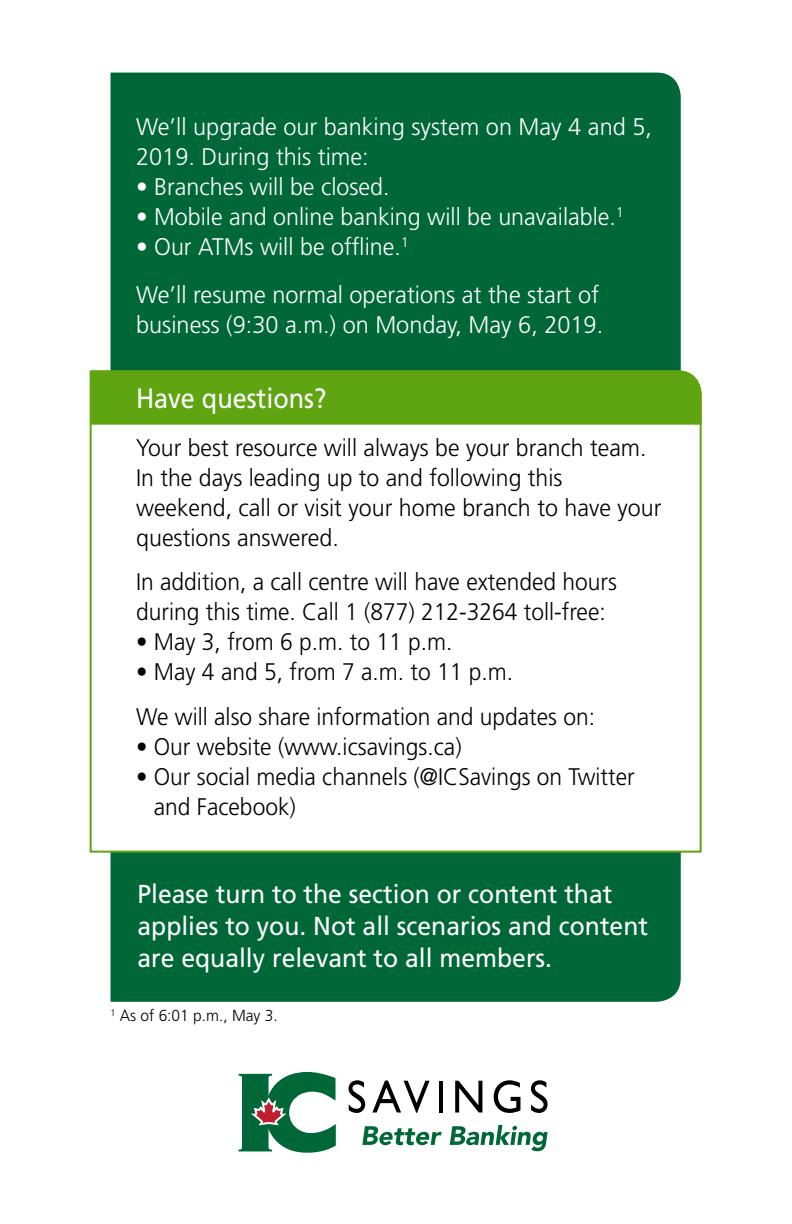
<style>
.page{position:relative;width:792px;height:1224px;background:#fff}
.page>*{position:absolute;margin:0;border:0;box-sizing:border-box;transform-origin:0 0}
.t1{font:28px "Frutiger";color:#fff;scale:.9 1}
.t2{font:26px/32px "Frutiger";color:#fff;scale:.95 1}
.t3{font:300 24px/30px "Frutiger";color:#000;scale:.95 1}
.t4{font:300 24px/30px "Frutiger";color:#fff}
.t5{font:300 24px/30px "Frutiger";color:#000;scale:.96 1}
.t6{font:300 16px "Frutiger";color:#000}
</style>
<div class="page">
<div style="left:111px;top:854px;width:570px;height:148px;background:#006838"></div>
<div style="left:111px;top:73px;width:570px;height:296px;background:#006838"></div>
<svg style="left:89px;top:369px;width:613px;height:485px"></svg>
<div style="left:91px;top:370px;width:611px;height:55px;background:#5fa511"></div>
<svg style="left:239px;top:1072px;width:97px;height:81px"></svg>
<svg style="left:349px;top:1080px;width:16px;height:33px"></svg>
<svg style="left:372px;top:1081px;width:58px;height:32px"></svg>
<hr style="left:439px;top:1081px;width:4px;height:32px;background:#000">
<svg style="left:455px;top:1081px;width:27px;height:32px"></svg>
<svg style="left:494px;top:1080px;width:26px;height:33px"></svg>
<svg style="left:531px;top:1080px;width:17px;height:33px"></svg>
<svg style="left:362px;top:1126px;width:80px;height:19px"></svg>
<svg style="left:450px;top:1125px;width:98px;height:26px"></svg>
<p class="t4" style="left:136px;top:112px;width:517px">We’ll upgrade our banking system on May 4 and 5,<br>2019. During this time:</p>
<p class="t4" style="left:136px;top:172px;width:255px">• Branches will be closed.</p>
<p class="t4" style="left:136px;top:202px;width:489px">• Mobile and online banking will be unavailable.<sup>1</sup></p>
<p class="t4" style="left:136px;top:223px;width:465px;line-height:48px">• Our ATMs will be offline.<sup>1<br></sup>We’ll resume normal operations at the start of</p>
<p class="t4" style="left:136px;top:310px;width:469px">business (9:30 a.m.) on Monday, May 6, 2019.</p>
<p class="t1" style="left:136px;top:382px;width:213px">Have questions?</p>
<p class="t5" style="left:136px;top:433px;width:549px">Your best resource will always be your branch team.<br>In the days leading up to and following this weekend, call or visit your home branch to have your questions answered.</p>
<p class="t3" style="left:136px;top:567px;width:508px">In addition, a call centre will have extended hours during this time. Call 1 (877) 212-3264 toll-free:</p>
<p class="t3" style="left:136px;top:627px;width:335px">• May 3, from 6 p.m. to 11 p.m.</p>
<p class="t3" style="left:136px;top:650px;width:485px;line-height:44.4px">• May 4 and 5, from 7 a.m. to 11 p.m.<br>We will also share information and updates on:</p>
<p class="t3" style="left:136px;top:732px;width:344px">• Our website (www.icsavings.ca)</p>
<p class="t3" style="left:154px;top:762px;width:508px;text-indent:-18px">• Our social media channels (@ICSavings on Twitter and Facebook)</p>
<p class="t2" style="left:138px;top:878px;width:539px">Please turn to the section or content that applies to you. Not all scenarios and content are equally relevant to all members.</p>
<p class="t6" style="left:111px;top:1007px;width:169px"><sup>1</sup> As of 6:01 p.m., May 3.</p>
</div>
